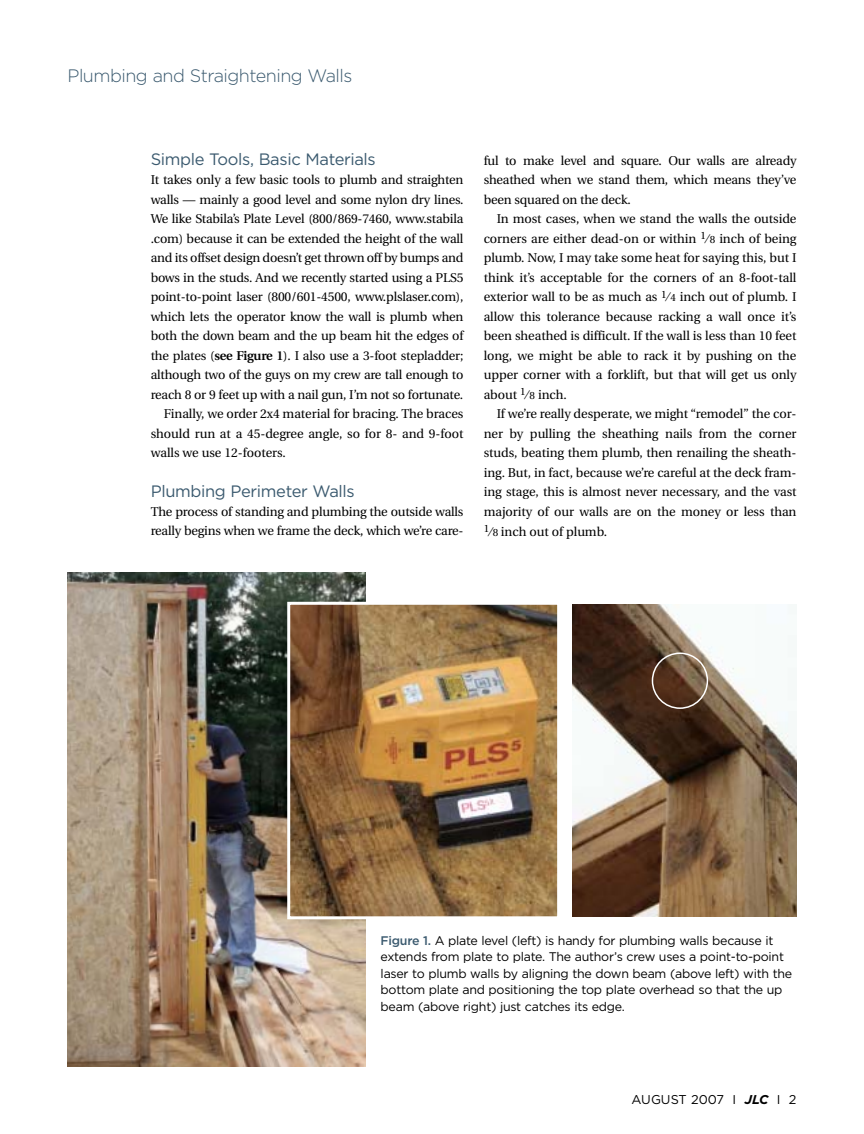
<style>
.page{position:relative;width:864px;height:1134px;background:#fff}
.page>*{position:absolute;margin:0;border:0;box-sizing:border-box;transform-origin:0 0}
.t1{font:300 18px "Gotham";letter-spacing:-.03em;color:#3b5a6f}
.t2{font:16.5px "Gotham";letter-spacing:-.02em;color:#3b5a6f}
.t3{font:12.75px/19.5px "Utopia";letter-spacing:-.015em;color:#000;text-align:justify}
.t4{font:12.75px "Gotham";color:#000}
.t5{font:12.45px/16.5px "Gotham";letter-spacing:-.02em;color:#000}
.s1{font-weight:600}
.s2{font-size:10.5px}
.s3{font-weight:500;color:#3b5a6f}
.s4{font-weight:700;font-style:italic}
</style>
<div class="page">
<img style="left:68px;top:572px;width:298px;height:495px">
<img style="left:291px;top:606px;width:265px;height:309px">
<div style="left:287px;top:602px;width:273px;height:317px;border:3px solid #fff"></div>
<img style="left:573px;top:605px;width:223px;height:311px">
<svg style="left:652px;top:652px;width:56px;height:57px;background:#705743"></svg>
<h1 class="t1" style="left:68px;top:69px;width:286px">Plumbing and Straightening Walls</h1>
<p class="t2" style="left:151px;top:153px;width:227px">Simple Tools, Basic Materials</p>
<p class="t3" style="left:151px;top:172px;width:314px">It takes only a few basic tools to plumb and straighten</p>
<p class="t3" style="left:151px;top:191px;width:314px">walls — mainly a good level and some nylon dry lines.</p>
<p class="t3" style="left:151px;top:211px;width:314px">We like Stabila’s Plate Level (800/869-7460, www.stabila</p>
<p class="t3" style="left:151px;top:230px;width:314px">.com) because it can be extended the height of the wall</p>
<p class="t3" style="left:151px;top:250px;width:314px">and its offset design doesn’t get thrown off by bumps and</p>
<p class="t3" style="left:151px;top:269px;width:314px">bows in the studs. And we recently started using a PLS5</p>
<p class="t3" style="left:151px;top:289px;width:314px">point-to-point laser (800/601-4500, www.plslaser.com),</p>
<p class="t3" style="left:151px;top:308px;width:314px">which lets the operator know the wall is plumb when</p>
<p class="t3" style="left:151px;top:328px;width:314px">both the down beam and the up beam hit the edges of</p>
<p class="t3" style="left:151px;top:347px;width:314px">the plates (<span class="s1">see Figure 1</span>). I also use a 3-foot stepladder;</p>
<p class="t3" style="left:151px;top:367px;width:314px">although two of the guys on my crew are tall enough to</p>
<p class="t3" style="left:151px;top:386px;width:314px">reach 8 or 9 feet up with a nail gun, I’m not so fortunate.</p>
<p class="t3" style="left:164px;top:406px;width:301px">Finally, we order 2x4 material for bracing. The braces</p>
<p class="t3" style="left:151px;top:425px;width:314px">should run at a 45-degree angle, so for 8- and 9-foot</p>
<p class="t3" style="left:151px;top:445px;width:137px">walls we use 12-footers.</p>
<p class="t2" style="left:151px;top:484px;width:205px">Plumbing Perimeter Walls</p>
<p class="t3" style="left:151px;top:503px;width:314px">The process of standing and plumbing the outside walls really begins when we frame the deck, which we’re care-</p>
<p class="t3" style="left:484px;top:152px;width:314px">ful to make level and square. Our walls are already sheathed when we stand them, which means they’ve been squared on the deck.</p>
<p class="t3" style="left:484px;top:211px;width:314px;text-indent:13px">In most cases, when we stand the walls the outside corners are either dead-on or within <sup>1</sup>⁄<span class="s2">8</span> inch of being plumb. Now, I may take some heat for saying this, but I think it’s acceptable for the corners of an 8-foot-tall exterior wall to be as much as <sup>1</sup>⁄<span class="s2">4</span> inch out of plumb. I allow this tolerance because racking a wall once it’s been sheathed is difficult. If the wall is less than 10 feet long, we might be able to rack it by pushing on the upper corner with a forklift, but that will get us only about <sup>1</sup>⁄<span class="s2">8</span> inch.</p>
<p class="t3" style="left:484px;top:406px;width:314px;text-indent:13px">If we’re really desperate, we might “remodel” the cor&shy;ner by pulling the sheathing nails from the corner studs, beating them plumb, then renailing the sheath&shy;ing. But, in fact, because we’re careful at the deck fram&shy;ing stage, this is almost never necessary, and the vast majority of our walls are on the money or less than <sup>1</sup>⁄<span class="s2">8</span> inch out of plumb.</p>
<p class="t5" style="left:381px;top:933px;width:413px"><span class="s3">Figure 1.</span> A plate level (left) is handy for plumbing walls because it extends from plate to plate. The author’s crew uses a point-to-point laser to plumb walls by aligning the down beam (above left) with the bottom plate and positioning the top plate overhead so that the up beam (above right) just catches its edge.</p>
<p class="t4" style="left:632px;top:1095px;width:166px">AUGUST 2007 I <span class="s4">JLC</span> I 2</p>
</div>
